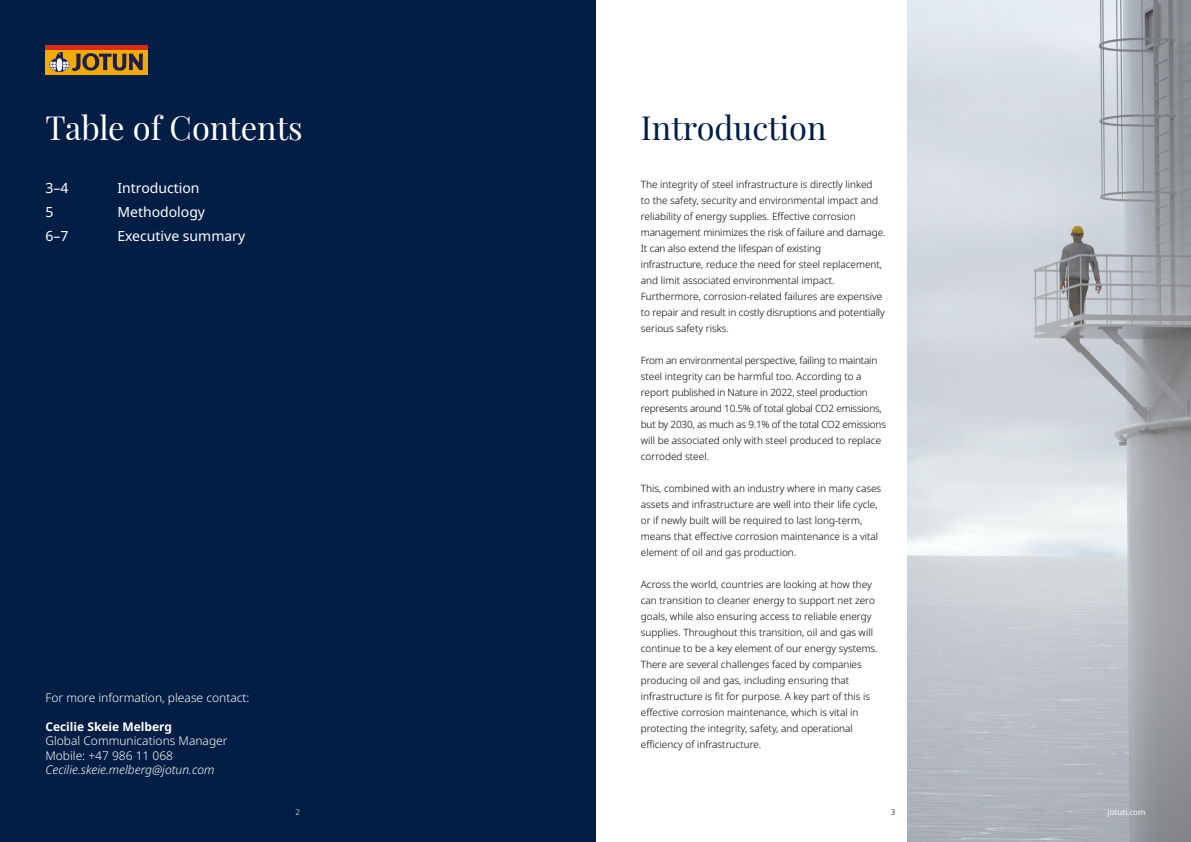
<style>
.page{position:relative;width:1191px;height:842px;background:#fff}
.page>*{position:absolute;margin:0;border:0;box-sizing:border-box;transform-origin:0 0}
.t1{font:32.5px "Playfair Display";color:#fff}
.t2{font:32.5px "Playfair Display";color:#031e45}
.t3{font:14px "Noto Sans";color:#fff}
.t4{font:300 12px "Noto Sans";color:#fff}
.t5{font:italic 300 12px/14.4px "Noto Sans";color:#fff}
.t6{font:700 12px "Noto Sans";color:#fff}
.t7{font:300 10px/16px "Noto Sans";color:#000}
.t8{font:300 10px/16px "Noto Sans";letter-spacing:-.02em;color:#000}
.t9{font:8px "Noto Sans";color:#fff}
.t10{font:300 8px "Noto Sans";color:#fff}
.t11{font:300 8px "Noto Sans";color:#000}
.s1{font-style:normal}
</style>
<div class="page">
<img style="left:907px;top:0;width:284px;height:842px">
<div style="left:0;top:0;width:595px;height:842px;background:#031e45"></div>
<div style="left:45px;top:49px;width:103px;height:26px;background:#f1aa09"></div>
<hr style="left:45px;top:45px;width:103px;height:4px;background:#d52d19">
<svg style="left:49px;top:52px;width:94px;height:20px"></svg>
<p class="t1" style="left:45px;top:102px;width:259px">Table of Contents</p>
<p class="t3" style="left:45px;top:178px;width:25px">3–4</p>
<p class="t3" style="left:117px;top:178px;width:84px">Introduction</p>
<p class="t3" style="left:45px;top:202px;width:10px">5</p>
<p class="t3" style="left:117px;top:202px;width:89px">Methodology</p>
<p class="t3" style="left:45px;top:226px;width:25px">6–7</p>
<p class="t3" style="left:117px;top:226px;width:129px">Executive summary</p>
<p class="t4" style="left:45px;top:689px;width:206px">For more information, please contact:</p>
<p class="t6" style="left:45px;top:718px;width:128px">Cecilie Skeie Melberg</p>
<p class="t4" style="left:45px;top:732px;width:184px">Global Communications Manager</p>
<p class="t5" style="left:45px;top:748px;width:171px"><span class="s1">Mobile: +47 986 11 068<br></span>Cecilie.skeie.melberg@jotun.com</p>
<p class="t2" style="left:641px;top:102px;width:187px">Introduction</p>
<p class="t7" style="left:641px;top:177px;width:246px">The integrity of steel infrastructure is directly linked<br>to the safety, security and environmental impact and reliability of energy supplies. Effective corrosion management minimizes the risk of failure and damage.<br>It can also extend the lifespan of existing</p>
<p class="t7" style="left:641px;top:257px;width:245px">infrastructure, reduce the need for steel replacement, and limit associated environmental impact.<br>Furthermore, corrosion-related failures are expensive to repair and result in costly disruptions and potentially serious safety risks.</p>
<p class="t8" style="left:641px;top:353px;width:247px">From an environmental perspective, failing to maintain steel integrity can be harmful too. According to a report published in Nature in 2022, steel production represents around 10.5% of total global CO2 emissions, but by 2030, as much as 9.1% of the total CO2 emissions will be associated only with steel produced to replace corroded steel.</p>
<p class="t7" style="left:641px;top:481px;width:242px">This, combined with an industry where in many cases assets and infrastructure are well into their life cycle, or if newly built will be required to last long-term, means that effective corrosion maintenance is a vital element of oil and gas production.</p>
<p class="t7" style="left:641px;top:577px;width:238px">Across the world, countries are looking at how they can transition to cleaner energy to support net zero goals, while also ensuring access to reliable energy supplies. Throughout this transition, oil and gas will continue to be a key element of our energy systems.</p>
<p class="t7" style="left:641px;top:657px;width:222px">There are several challenges faced by companies producing oil and gas, including ensuring that</p>
<p class="t7" style="left:641px;top:689px;width:231px">infrastructure is fit for purpose. A key part of this is effective corrosion maintenance, which is vital in protecting the integrity, safety, and operational efficiency of infrastructure.</p>
<p class="t10" style="left:295px;top:806px;width:6px">2</p>
<p class="t11" style="left:891px;top:806px;width:6px">3</p>
<p class="t9" style="left:1107px;top:806px;width:39px">jotun.com</p>
</div>
